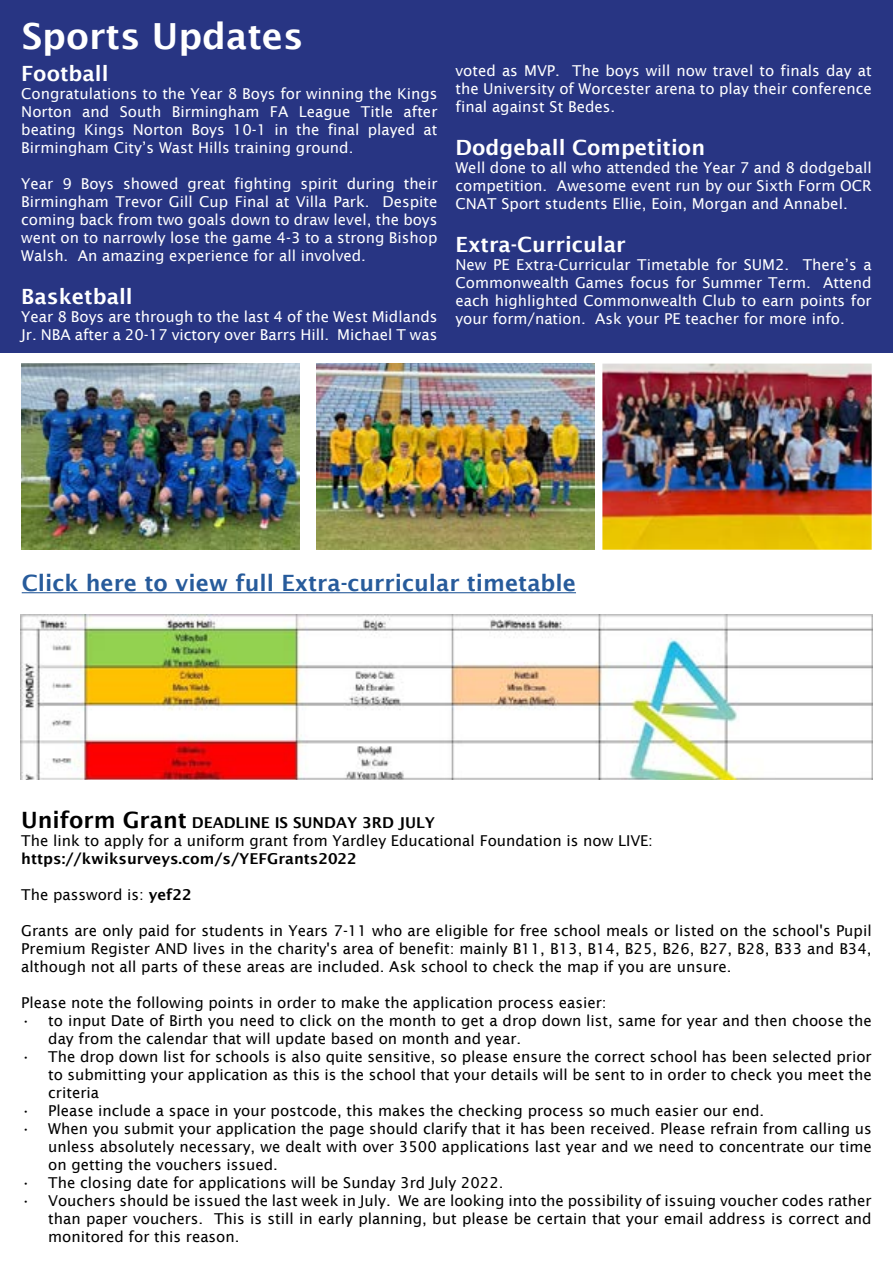
<style>
.page{position:relative;width:893px;height:1263px;background:#fff}
.page>*{position:absolute;margin:0;border:0;box-sizing:border-box;transform-origin:0 0}
.t1{font:600 36px "Lucida Sans";color:#fff}
.t2{font:600 22.5px "Lucida Sans";color:#275b9b}
.t3{font:600 21px "Lucida Sans";color:#fff}
.t4{font:15px/18px "Lucida Sans";color:#000;text-align:justify}
.t5{font:15px/18px "Lucida Sans";color:#fff;text-align:justify}
.t6{font:600 15px "Lucida Sans";color:#000}
.s1{font-weight:600;font-size:22.5px}
.s2{font-weight:600}
</style>
<div class="page">
<div style="left:0;top:0;width:893px;height:353px;background:#283583"></div>
<img style="left:20px;top:614px;width:853px;height:165px">
<img style="left:602px;top:364px;width:270px;height:186px">
<img style="left:21px;top:364px;width:278px;height:186px">
<img style="left:317px;top:364px;width:277px;height:186px">
<hr style="left:22px;top:592px;width:554px;height:1px;background:#275b9b">
<h1 class="t1" style="left:22px;top:16px;width:283px">Sports Updates</h1>
<h3 class="t3" style="left:21px;top:61px;width:89px">Football</h3>
<p class="t5" style="left:21px;top:84px;width:418px">Congratulations to the Year 8 Boys for winning the Kings Norton and South Birmingham FA League Title after beating Kings Norton Boys 10-1 in the final played at Birmingham City’s Wast Hills training ground.</p>
<p class="t5" style="left:21px;top:174px;width:418px">Year 9 Boys showed great fighting spirit during their Birmingham Trevor Gill Cup Final at Villa Park. Despite coming back from two goals down to draw level, the boys went on to narrowly lose the game 4-3 to a strong Bishop Walsh. An amazing experience for all involved.</p>
<h3 class="t3" style="left:21px;top:284px;width:113px">Basketball</h3>
<p class="t5" style="left:21px;top:307px;width:418px">Year 8 Boys are through to the last 4 of the West Midlands<br>Jr. NBA after a 20-17 victory over Barrs Hill. Michael T was</p>
<p class="t5" style="left:455px;top:62px;width:418px">voted as MVP. The boys will now travel to finals day at the University of Worcester arena to play their conference final against St Bedes.</p>
<h3 class="t3" style="left:455px;top:136px;width:251px">Dodgeball Competition</h3>
<p class="t5" style="left:455px;top:159px;width:418px">Well done to all who attended the Year 7 and 8 dodgeball competition. Awesome event run by our Sixth Form OCR CNAT Sport students Ellie, Eoin, Morgan and Annabel.</p>
<h3 class="t3" style="left:455px;top:233px;width:172px">Extra-Curricular</h3>
<p class="t5" style="left:455px;top:256px;width:418px">New PE Extra-Curricular Timetable for SUM2. There’s a Commonwealth Games focus for Summer Term. Attend each highlighted Commonwealth Club to earn points for your form/nation. Ask your PE teacher for more info.</p>
<h2 class="t2" style="left:22px;top:570px;width:556px">Click here to view full Extra-curricular timetable</h2>
<p class="t4" style="left:21px;top:813px;width:633px"><span class="s1">Uniform Grant</span> <span class="s2">DEADLINE IS SUNDAY 3RD JULY<br></span>The link to apply for a uniform grant from Yardley Educational Foundation is now LIVE:</p>
<p class="t6" style="left:21px;top:850px;width:337px">https://kwiksurveys.com/s/YEFGrants2022</p>
<p class="t4" style="left:21px;top:885px;width:172px">The password is: <span class="s2">yef22</span></p>
<p class="t4" style="left:21px;top:921px;width:852px">Grants are only paid for students in Years 7-11 who are eligible for free school meals or listed on the school's Pupil Premium Register AND lives in the charity's area of benefit: mainly B11, B13, B14, B25, B26, B27, B28, B33 and B34, although not all parts of these areas are included. Ask school to check the map if you are unsure.</p>
<p class="t4" style="left:21px;top:993px;width:587px">Please note the following points in order to make the application process easier:</p>
<p class="t4" style="left:48px;top:1011px;width:825px;text-indent:-27px">• to input Date of Birth you need to click on the month to get a drop down list, same for year and then choose the day from the calendar that will update based on month and year.</p>
<p class="t4" style="left:48px;top:1047px;width:825px;text-indent:-27px">• The drop down list for schools is also quite sensitive, so please ensure the correct school has been selected prior to submitting your application as this is the school that your details will be sent to in order to check you meet the criteria</p>
<p class="t4" style="left:21px;top:1101px;width:744px">• Please include a space in your postcode, this makes the checking process so much easier our end.</p>
<p class="t4" style="left:48px;top:1119px;width:825px;text-indent:-27px">• When you submit your application the page should clarify that it has been received. Please refrain from calling us unless absolutely necessary, we dealt with over 3500 applications last year and we need to concentrate our time on getting the vouchers issued.</p>
<p class="t4" style="left:21px;top:1173px;width:484px">• The closing date for applications will be Sunday 3rd July 2022.</p>
<p class="t4" style="left:48px;top:1191px;width:825px;text-indent:-27px">• Vouchers should be issued the last week in July. We are looking into the possibility of issuing voucher codes rather than paper vouchers. This is still in early planning, but please be certain that your email address is correct and monitored for this reason.</p>
</div>
